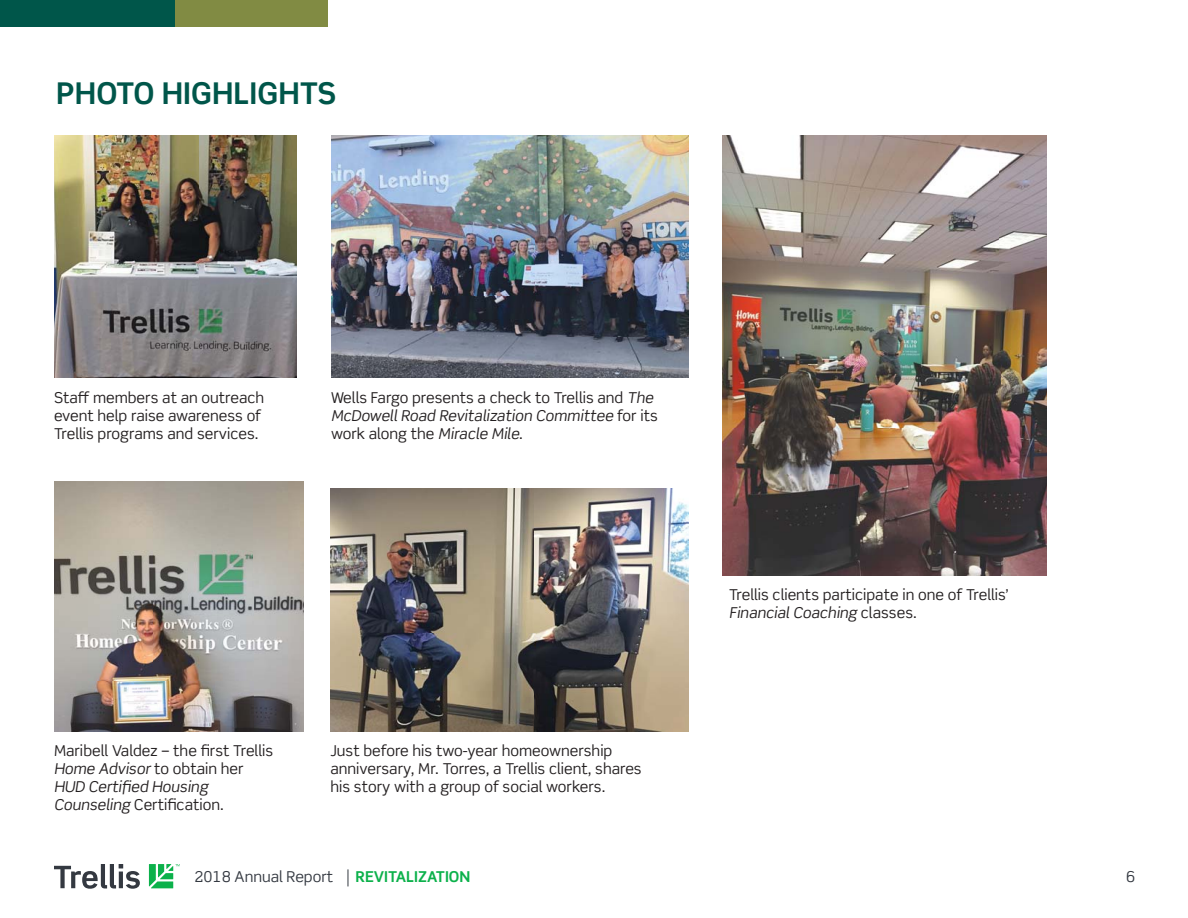
<style>
.page{position:relative;width:1188px;height:918px;background:#fff}
.page>*{position:absolute;margin:0;border:0;box-sizing:border-box;transform-origin:0 0}
.t1{font:700 30px "Scene Std";color:#00564a}
.t2{font:15px/18px "Scene Std";color:#231f20}
.t3{font:15px "Scene Std";color:#343941}
.t4{font:700 15px "Scene Std";color:#0cb14b}
.s1{font-style:italic}
</style>
<div class="page">
<svg style="left:54px;top:864px;width:86px;height:25px"></svg>
<svg style="left:149px;top:864px;width:31px;height:24px"></svg>
<svg style="left:348px;top:869px;width:1px;height:17px"></svg>
<div style="left:0;top:0;width:189px;height:27px;background:#00564a"></div>
<div style="left:176px;top:0;width:152px;height:27px;background:#818b43"></div>
<img style="left:54px;top:135px;width:243px;height:243px">
<img style="left:330px;top:488px;width:358px;height:243px">
<img style="left:331px;top:135px;width:357px;height:243px">
<img style="left:54px;top:482px;width:249px;height:249px">
<img style="left:722px;top:135px;width:324px;height:440px">
<h1 class="t1" style="left:56px;top:79px;width:281px">PHOTO HIGHLIGHTS</h1>
<p class="t2" style="left:54px;top:390px;width:212px">Staff members at an outreach event help raise awareness of<br>Trellis programs and services.</p>
<p class="t2" style="left:331px;top:390px;width:328px">Wells Fargo presents a check to Trellis and <span class="s1">The<br>McDowell Road Revitalization Committee</span> for its work along the <span class="s1">Miracle Mile</span>.</p>
<p class="t2" style="left:54px;top:743px;width:221px">Maribell Valdez – the first Trellis<br><span class="s1">Home Advisor</span> to obtain her<br><span class="s1">HUD Certified Housing<br>Counseling</span> Certification.</p>
<p class="t2" style="left:330px;top:743px;width:313px">Just before his two-year homeownership anniversary, Mr. Torres, a Trellis client, shares his story with a group of social workers.</p>
<p class="t3" style="left:194px;top:869px;width:140px">2018 Annual Report</p>
<p class="t4" style="left:356px;top:869px;width:116px">REVITALIZATION</p>
<p class="t2" style="left:729px;top:587px;width:281px">Trellis clients participate in one of Trellis’<br><span class="s1">Financial Coaching</span> classes.</p>
<p class="t3" style="left:1126px;top:870px;width:11px">6</p>
</div>
